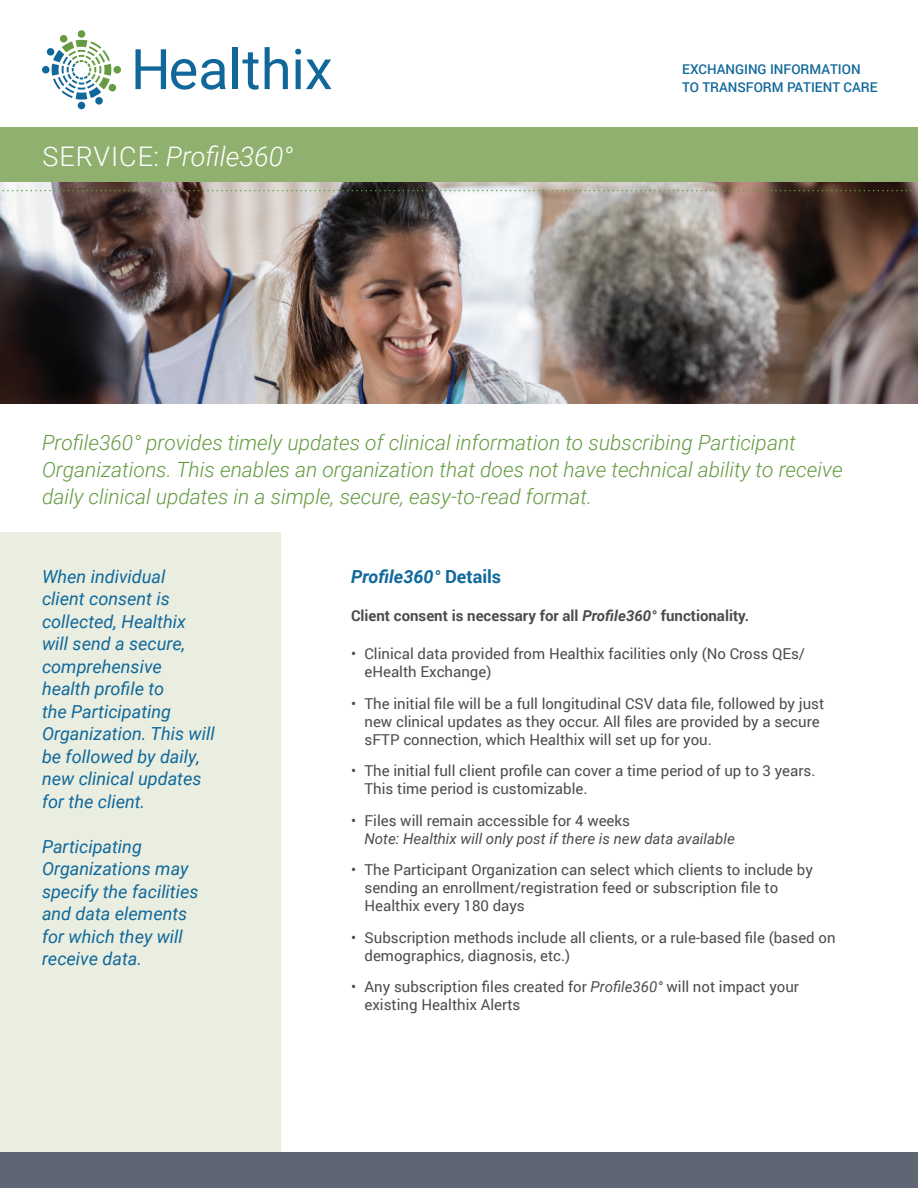
<style>
.page{position:relative;width:918px;height:1188px;background:#fff}
.page>*{position:absolute;margin:0;border:0;box-sizing:border-box;transform-origin:0 0}
.t1{font:italic 300 27px "Roboto";color:#fff}
.t2{font:italic 300 21px/27px "Roboto";color:#649b41}
.t3{font:italic 18px/22.5px "Roboto";color:#10689b}
.t4{font:italic 700 18px "Roboto";color:#10689b}
.t5{font:15px/18px "Roboto";color:#4b4c4d}
.t6{font:700 15px "Roboto";color:#4b4c4d}
.t7{font:italic 15px "Roboto";color:#4b4c4d}
.t8{font:500 13.5px/18px "Roboto";color:#10689b}
.s1{font-style:normal}
.s2{font-style:italic}
</style>
<div class="page">
<div style="left:0;top:1152px;width:918px;height:36px;background:#5f6673"></div>
<div style="left:0;top:532px;width:280px;height:620px;background:#e9eee0"></div>
<img style="left:0;top:182px;width:918px;height:222px">
<svg style="left:136px;top:49px;width:90px;height:41px"></svg>
<div style="left:232px;top:47px;width:5px;height:42px;background:#10679a"></div>
<svg style="left:242px;top:52px;width:17px;height:38px"></svg>
<svg style="left:265px;top:47px;width:23px;height:42px"></svg>
<svg style="left:295px;top:49px;width:36px;height:40px"></svg>
<div style="left:42px;top:66px;width:8px;height:7px;background:#10679a;border-radius:50%"></div>
<div style="left:78px;top:102px;width:7px;height:7px;background:#10679a;border-radius:50%"></div>
<div style="left:95px;top:97px;width:8px;height:8px;background:#10679a;border-radius:50%"></div>
<div style="left:47px;top:48px;width:7px;height:8px;background:#10679a;border-radius:50%"></div>
<div style="left:60px;top:35px;width:7px;height:8px;background:#669b41;border-radius:50%"></div>
<div style="left:109px;top:84px;width:7px;height:7px;background:#669b41;border-radius:50%"></div>
<div style="left:114px;top:66px;width:7px;height:7px;background:#669b41;border-radius:50%"></div>
<div style="left:78px;top:30px;width:7px;height:8px;background:#669b41;border-radius:50%"></div>
<svg style="left:52px;top:40px;width:59px;height:60px"></svg>
<div style="left:0;top:128px;width:918px;height:54px;background:#90b06f"></div>
<svg style="left:0;top:190px;width:918px;height:1px"></svg>
<h1 class="t1" style="left:42px;top:137px;width:252px"><span class="s1">SERVICE:</span> Profile360°</h1>
<p class="t8" style="left:682px;top:60px;width:197px">EXCHANGING INFORMATION<br>TO TRANSFORM PATIENT CARE</p>
<p class="t2" style="left:42px;top:428px;width:802px">Profile360° provides timely updates of clinical information to subscribing Participant<br>Organizations. This enables an organization that does not have technical ability to receive daily clinical updates in a simple, secure, easy-to-read format.</p>
<p class="t3" style="left:42px;top:564px;width:174px">When individual<br>client consent is collected, Healthix will send a secure, comprehensive health profile to<br>the Participating<br>Organization. This will be followed by daily, new clinical updates for the client.</p>
<p class="t3" style="left:42px;top:834px;width:158px">Participating<br>Organizations may specify the facilities and data elements for which they will receive data.</p>
<p class="t4" style="left:351px;top:564px;width:152px">Profile360° <span class="s1">Details</span></p>
<p class="t6" style="left:351px;top:605px;width:400px">Client consent is necessary for all <span class="s2">Profile360°</span> functionality.</p>
<p class="t5" style="left:364px;top:644px;width:442px;text-indent:-14px">• Clinical data provided from Healthix facilities only (No Cross QEs/ eHealth Exchange)</p>
<p class="t5" style="left:364px;top:694px;width:461px;text-indent:-14px">• The initial file will be a full longitudinal CSV data file, followed by just new clinical updates as they occur. All files are provided by a secure sFTP connection, which Healthix will set up for you.</p>
<p class="t5" style="left:364px;top:761px;width:452px;text-indent:-14px">• The initial full client profile can cover a time period of up to 3 years.<br>This time period is customizable.</p>
<p class="t5" style="left:351px;top:811px;width:281px">• Files will remain accessible for 4 weeks</p>
<p class="t7" style="left:364px;top:828px;width:372px">Note: Healthix will only post if there is new data available</p>
<p class="t5" style="left:364px;top:860px;width:450px;text-indent:-14px">• The Participant Organization can select which clients to include by sending an enrollment/registration feed or subscription file to<br>Healthix every 180 days</p>
<p class="t5" style="left:364px;top:928px;width:473px;text-indent:-14px">• Subscription methods include all clients, or a rule-based file (based on demographics, diagnosis, etc.)</p>
<p class="t5" style="left:364px;top:977px;width:436px;text-indent:-14px">• Any subscription files created for <span class="s2">Profile360°</span> will not impact your existing Healthix Alerts</p>
</div>
